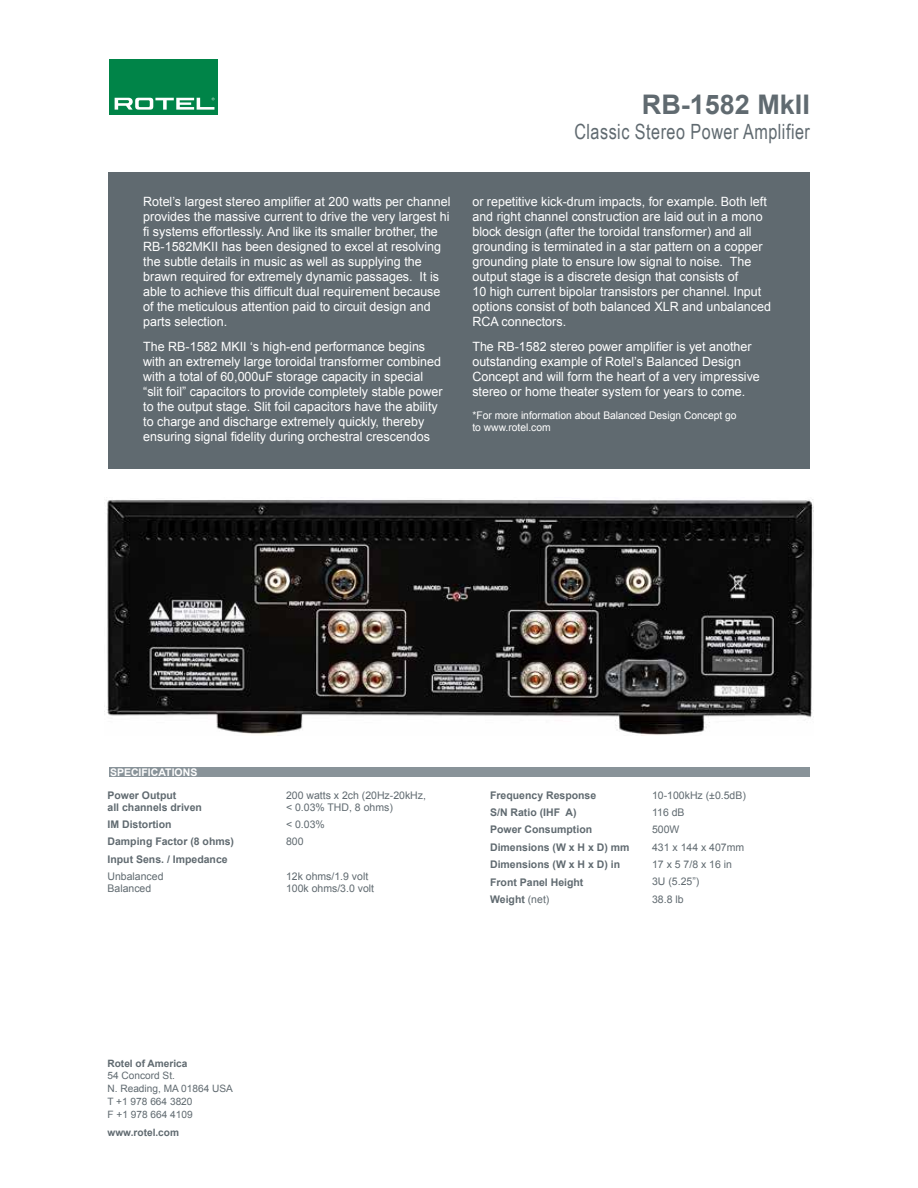
<style>
.page{position:relative;width:918px;height:1188px;background:#fff}
.page>*{position:absolute;margin:0;border:0;box-sizing:border-box;transform-origin:0 0}
.t1{font:700 27px "Arial";color:#606a70}
.t2{font:21px "Arial Narrow";letter-spacing:.025em;color:#606a70;scale:.94 1}
.t3{font:12.75px/15px "Arial";color:#fff}
.t4{font:700 10.5px/17.4px "Arial";color:#606a70}
.t5{font:10.5px/17.4px "Arial";color:#606a70}
.t6{font:10.5px/12px "Arial";color:#fff}
.t7{font:700 10.5px "Arial";color:#fff}
.t8{font:10.2px/12.8px "Arial";color:#606a70}
.t9{font:700 10.2px "Arial";color:#606a70}
.s1{font-weight:400}
</style>
<div class="page">
<div style="left:109px;top:767px;width:701px;height:10px;background:#899399"></div>
<div style="left:109px;top:60px;width:108px;height:55px;background:#008448"></div>
<svg style="left:115px;top:98px;width:100px;height:12px"></svg>
<div style="left:108px;top:173px;width:702px;height:296px;background:#606a70"></div>
<img style="left:106px;top:499px;width:707px;height:236px">
<p class="t3" style="left:143px;top:194px;width:309px">Rotel’s largest stereo amplifier at 200 watts per channel provides the massive current to drive the very largest hi fi systems effortlessly. And like its smaller brother, the RB-1582MKII has been designed to excel at resolving the subtle details in music as well as supplying the brawn required for extremely dynamic passages. It is able to achieve this difficult dual requirement because of the meticulous attention paid to circuit design and parts selection.</p>
<p class="t3" style="left:143px;top:340px;width:301px">The RB-1582 MKII ‘s high-end performance begins with an extremely large toroidal transformer combined with a total of 60,000uF storage capacity in special “slit foil” capacitors to provide completely stable power to the output stage. Slit foil capacitors have the ability to charge and discharge extremely quickly, thereby ensuring signal fidelity during orchestral crescendos</p>
<h1 class="t1" style="left:642px;top:87px;width:170px">RB-1582 MkII</h1>
<h2 class="t2" style="left:574px;top:116px;width:252px">Classic Stereo Power Amplifier</h2>
<p class="t3" style="left:472px;top:194px;width:300px">or repetitive kick-drum impacts, for example. Both left and right channel construction are laid out in a mono block design (after the toroidal transformer) and all grounding is terminated in a star pattern on a copper grounding plate to ensure low signal to noise. The output stage is a discrete design that consists of<br>10 high current bipolar transistors per channel. Input options consist of both balanced XLR and unbalanced RCA connectors.</p>
<p class="t3" style="left:472px;top:340px;width:289px">The RB-1582 stereo power amplifier is yet another outstanding example of Rotel’s Balanced Design Concept and will form the heart of a very impressive stereo or home theater system for years to come.</p>
<p class="t6" style="left:472px;top:410px;width:266px">*For more information about Balanced Design Concept go to www.rotel.com</p>
<p class="t7" style="left:110px;top:765px;width:89px">SPECIFICATIONS</p>
<p class="t4" style="left:108px;top:789px;width:96px;line-height:12px">Power Output<br>all channels driven</p>
<p class="t4" style="left:108px;top:816px;width:128px">IM Distortion<br>Damping Factor (8 ohms)<br>Input Sens. / Impedance</p>
<p class="t5" style="left:108px;top:871px;width:58px;line-height:12px">Unbalanced<br>Balanced</p>
<p class="t5" style="left:286px;top:789px;width:142px;line-height:12px">200 watts x 2ch (20Hz-20kHz, &lt; 0.03% THD, 8 ohms)</p>
<p class="t5" style="left:286px;top:816px;width:40px">&lt; 0.03%<br>800</p>
<p class="t5" style="left:286px;top:871px;width:90px;line-height:12px">12k ohms/1.9 volt<br>100k ohms/3.0 volt</p>
<p class="t9" style="left:107px;top:1056px;width:82px">Rotel of America</p>
<p class="t8" style="left:107px;top:1069px;width:127px">54 Concord St.<br>N. Reading, MA 01864 USA<br>T +1 978 664 3820<br>F +1 978 664 4109</p>
<p class="t9" style="left:107px;top:1126px;width:73px">www.rotel.com</p>
<p class="t4" style="left:490px;top:786px;width:141px">Frequency Response<br>S/N Ratio (IHF A)<br>Power Consumption<br>Dimensions (W x H x D) mm<br>Dimensions (W x H x D) in<br>Front Panel Height<br>Weight <span class="s1">(net)</span></p>
<p class="t5" style="left:652px;top:786px;width:95px">10-100kHz (±0.5dB)<br>116 dB<br>500W<br>431 x 144 x 407mm<br>17 x 5 7/8 x 16 in<br>3U (5.25”)<br>38.8 lb</p>
</div>
